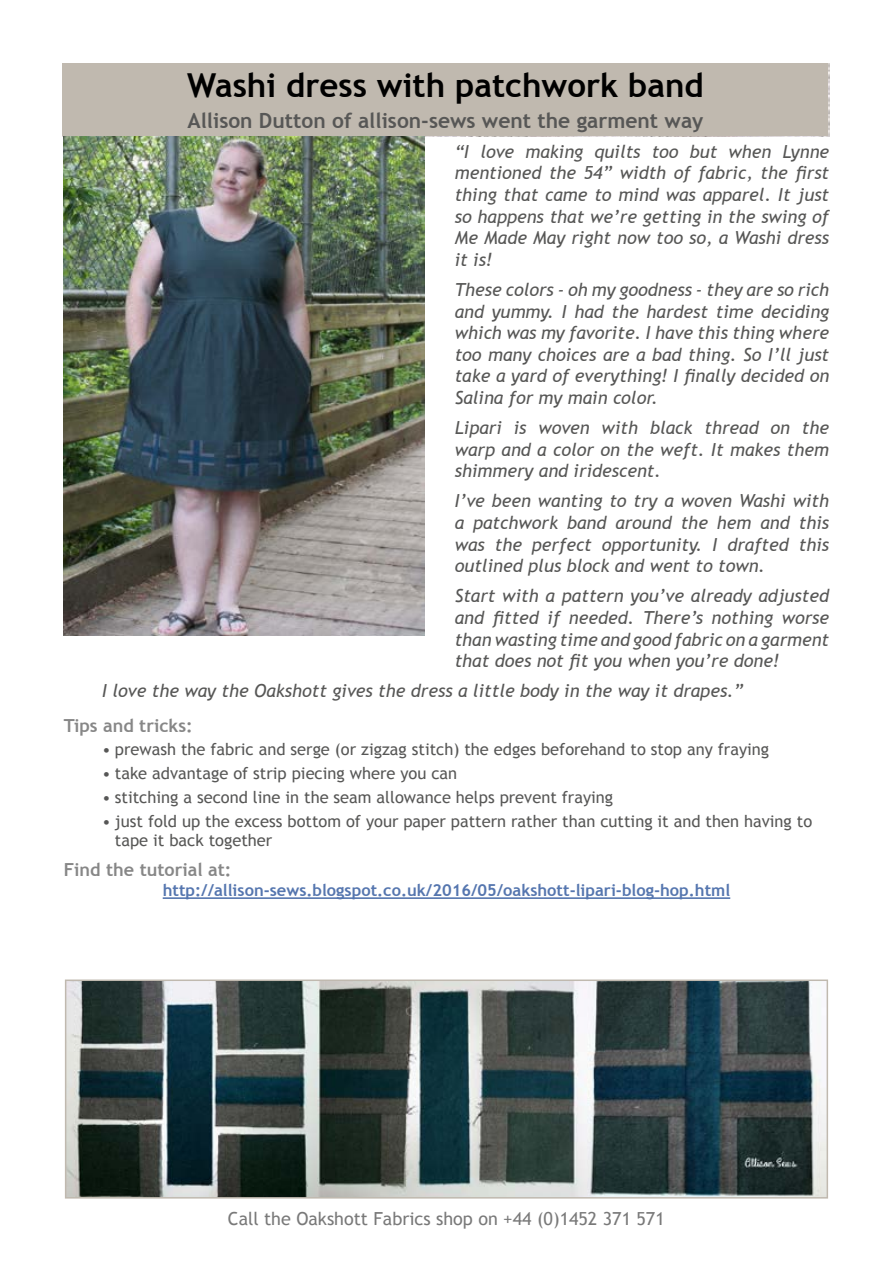
<style>
.page{position:relative;width:893px;height:1263px;background:#fff}
.page>*{position:absolute;margin:0;border:0;box-sizing:border-box;transform-origin:0 0}
.t1{font:700 33px "Trebuchet MS";color:#000}
.t2{font:700 21px "Trebuchet MS";color:#575756}
.t3{font:italic 18px/21.6px "Trebuchet MS";color:#575756;text-align:justify}
.t4{font:18px "Trebuchet MS";color:#797979}
.t5{font:700 18px "Trebuchet MS";color:#878787}
.t6{font:16.5px/19.5px "Trebuchet MS";color:#575756}
.t7{font:700 16.5px "Trebuchet MS";color:#5576af}
</style>
<div class="page">
<div style="left:63px;top:64px;width:765px;height:72px;background:#c0b9af"></div>
<hr style="left:163px;top:897px;width:567px;height:2px;background:#5576af">
<img style="left:64px;top:136px;width:361px;height:499px">
<img style="left:68px;top:982px;width:757px;height:213px">
<div style="left:65px;top:979px;width:763px;height:219px;border:2px solid #c0b9af"></div>
<h1 class="t1" style="left:187px;top:64px;width:518px">Washi dress with patchwork band</h1>
<p class="t2" style="left:187px;top:107px;width:517px">Allison Dutton of allison-sews went the garment way</p>
<p class="t3" style="left:455px;top:141px;width:376px">“I love making quilts too but when Lynne mentioned the 54” width of fabric, the first thing that came to mind was apparel. It just so happens that we’re getting in the swing of Me Made May right now too so, a Washi dress it is!</p>
<p class="t3" style="left:455px;top:279px;width:376px">These colors - oh my goodness - they are so rich and yummy. I had the hardest time deciding which was my favorite. I have this thing where too many choices are a bad thing. So I’ll just take a yard of everything! I finally decided on Salina for my main color.</p>
<p class="t3" style="left:455px;top:417px;width:376px">Lipari is woven with black thread on the warp and a color on the weft. It makes them shimmery and iridescent.</p>
<p class="t3" style="left:455px;top:490px;width:376px">I’ve been wanting to try a woven Washi with a patchwork band around the hem and this was the perfect opportunity. I drafted this outlined plus block and went to town.</p>
<p class="t3" style="left:455px;top:585px;width:376px">Start with a pattern you’ve already adjusted and fitted if needed. There’s nothing worse than wasting time and good fabric on a garment that does not fit you when you’re done!</p>
<p class="t3" style="left:102px;top:680px;width:643px">I love the way the Oakshott gives the dress a little body in the way it drapes.”</p>
<p class="t5" style="left:64px;top:714px;width:131px">Tips and tricks:</p>
<p class="t6" style="left:102px;top:740px;width:669px">• prewash the fabric and serge (or zigzag stitch) the edges beforehand to stop any fraying</p>
<p class="t6" style="left:102px;top:764px;width:357px">• take advantage of strip piecing where you can</p>
<p class="t6" style="left:102px;top:787px;width:513px">• stitching a second line in the seam allowance helps prevent fraying</p>
<p class="t6" style="left:115px;top:811px;width:699px;text-indent:-13px">• just fold up the excess bottom of your paper pattern rather than cutting it and then having to tape it back together</p>
<p class="t5" style="left:64px;top:858px;width:169px">Find the tutorial at:</p>
<p class="t7" style="left:163px;top:880px;width:569px">http://allison-sews.blogspot.co.uk/2016/05/oakshott-lipari-blog-hop.html</p>
<p class="t4" style="left:228px;top:1208px;width:438px">Call the Oakshott Fabrics shop on +44 (0)1452 371 571</p>
</div>
